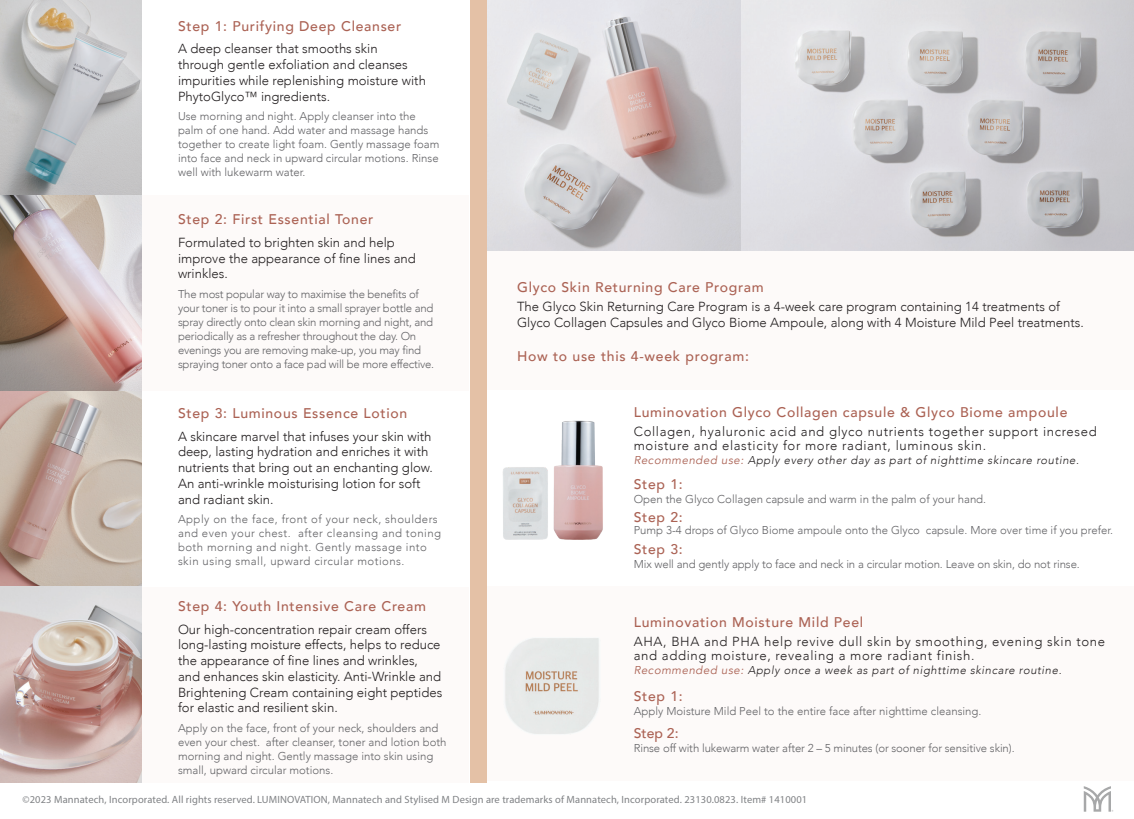
<style>
.page{position:relative;width:1134px;height:819px;background:#fff}
.page>*{position:absolute;margin:0;border:0;box-sizing:border-box;transform-origin:0 0}
.t1{font:500 14px "Avenir";letter-spacing:.05em;color:#ab6254}
.t2{font:300 13.12px/15.8px "Avenir";color:#231f20}
.t3{font:300 13.12px/14px "Avenir";letter-spacing:.05em;color:#231f20}
.t4{font:300 11.38px/14px "Avenir";color:#636366}
.t5{font:300 11.38px/14px "Avenir";letter-spacing:-.02em;color:#636366}
.t6{font:300 11.38px/14px "Avenir";letter-spacing:.04em;color:#636366}
.t7{font:italic 300 11.38px "Avenir";letter-spacing:.05em;color:#231f20}
.t8{font:10.5px "Myriad Pro";letter-spacing:.01em;color:#808285}
.s1{font-weight:400;color:#ab6254}
.s2{font-style:normal}
</style>
<div class="page">
<div style="left:133px;top:587px;width:336px;height:196px;background:#fdfaf9"></div>
<div style="left:133px;top:195px;width:336px;height:196px;background:#fdfaf9"></div>
<div style="left:478px;top:587px;width:656px;height:194px;background:#fdfaf9"></div>
<div style="left:486px;top:251px;width:648px;height:138px;background:#fdfaf9"></div>
<img style="left:486px;top:0;width:648px;height:251px">
<img style="left:486px;top:402px;width:117px;height:162px">
<img style="left:486px;top:617px;width:113px;height:134px">
<svg style="left:1084px;top:786px;width:29px;height:26px"></svg>
<img style="left:0;top:0;width:141px;height:195px">
<svg style="left:0;top:195px;width:141px;height:196px;background:#b9a59f"></svg>
<svg style="left:0;top:391px;width:141px;height:196px;background:#c3b0a6"></svg>
<svg style="left:0;top:587px;width:141px;height:196px;background:#c8b0aa"></svg>
<div style="left:470px;top:0;width:16px;height:783px;background:#e4c1a6"></div>
<p class="t1" style="left:178px;top:14px;width:225px">Step 1: Purifying Deep Cleanser</p>
<p class="t2" style="left:178px;top:41px;width:249px">A deep cleanser that smooths skin through gentle exfoliation and cleanses impurities while replenishing moisture with PhytoGlyco™ ingredients.</p>
<p class="t4" style="left:178px;top:109px;width:263px">Use morning and night. Apply cleanser into the palm of one hand. Add water and massage hands together to create light foam. Gently massage foam into face and neck in upward circular motions. Rinse well with lukewarm water.</p>
<p class="t1" style="left:178px;top:207px;width:197px">Step 2: First Essential Toner</p>
<p class="t2" style="left:178px;top:234px;width:239px">Formulated to brighten skin and help improve the appearance of fine lines and wrinkles.</p>
<p class="t5" style="left:178px;top:287px;width:258px">The most popular way to maximise the benefits of your toner is to pour it into a small sprayer bottle and spray directly onto clean skin morning and night, and periodically as a refresher throughout the day. On evenings you are removing make-up, you may find spraying toner onto a face pad will be more effective.</p>
<p class="t1" style="left:178px;top:401px;width:231px">Step 3: Luminous Essence Lotion</p>
<p class="t2" style="left:178px;top:428px;width:256px">A skincare marvel that infuses your skin with deep, lasting hydration and enriches it with nutrients that bring out an enchanting glow.<br>An anti-wrinkle moisturising lotion for soft and radiant skin.</p>
<p class="t6" style="left:178px;top:512px;width:265px">Apply on the face, front of your neck, shoulders and even your chest. after cleansing and toning both morning and night. Gently massage into skin using small, upward circular motions.</p>
<p class="t1" style="left:178px;top:594px;width:249px">Step 4: Youth Intensive Care Cream</p>
<p class="t2" style="left:178px;top:621px;width:266px">Our high-concentration repair cream offers long-lasting moisture effects, helps to reduce the appearance of fine lines and wrinkles, and enhances skin elasticity. Anti-Wrinkle and Brightening Cream containing eight peptides for elastic and resilient skin.</p>
<p class="t4" style="left:178px;top:721px;width:270px">Apply on the face, front of your neck, shoulders and even your chest. after cleanser, toner and lotion both morning and night. Gently massage into skin using small, upward circular motions.</p>
<p class="t1" style="left:517px;top:275px;width:248px">Glyco Skin Returning Care Program</p>
<p class="t2" style="left:517px;top:299px;width:568px">The Glyco Skin Returning Care Program is a 4-week care program containing 14 treatments of<br>Glyco Collagen Capsules and Glyco Biome Ampoule, along with 4 Moisture Mild Peel treatments.</p>
<p class="t1" style="left:517px;top:344px;width:233px">How to use this 4-week program:</p>
<p class="t1" style="left:634px;top:400px;width:435px">Luminovation Glyco Collagen capsule &amp; Glyco Biome ampoule</p>
<p class="t3" style="left:634px;top:424px;width:464px">Collagen, hyaluronic acid and glyco nutrients together support incresed moisture and elasticity for more radiant, luminous skin.</p>
<p class="t7" style="left:634px;top:453px;width:447px"><span class="s1">Recommended use:</span> Apply every other day as part of nighttime skincare routine<span class="s2">.</span></p>
<p class="t1" style="left:634px;top:472px;width:51px">Step 1:</p>
<p class="t4" style="left:634px;top:492px;width:354px">Open the Glyco Collagen capsule and warm in the palm of your hand.</p>
<p class="t1" style="left:634px;top:505px;width:51px">Step 2:</p>
<p class="t4" style="left:634px;top:523px;width:481px">Pump 3-4 drops of Glyco Biome ampoule onto the Glyco capsule. More over time if you prefer.</p>
<p class="t1" style="left:634px;top:537px;width:51px">Step 3:</p>
<p class="t4" style="left:634px;top:557px;width:448px">Mix well and gently apply to face and neck in a circular motion. Leave on skin, do not rinse.</p>
<p class="t1" style="left:634px;top:610px;width:231px">Luminovation Moisture Mild Peel</p>
<p class="t3" style="left:634px;top:634px;width:473px">AHA, BHA and PHA help revive dull skin by smoothing, evening skin tone and adding moisture, revealing a more radiant finish.</p>
<p class="t7" style="left:634px;top:663px;width:429px"><span class="s1">Recommended use:</span> Apply once a week as part of nighttime skincare routine<span class="s2">.</span></p>
<p class="t1" style="left:634px;top:684px;width:51px">Step 1:</p>
<p class="t4" style="left:634px;top:704px;width:349px">Apply Moisture Mild Peel to the entire face after nighttime cleansing.</p>
<p class="t1" style="left:634px;top:721px;width:46px">Step 2:</p>
<p class="t4" style="left:634px;top:741px;width:382px">Rinse off with lukewarm water after 2 – 5 minutes (or sooner for sensitive skin).</p>
<p class="t8" style="left:23px;top:793px;width:786px">©2023 Mannatech, Incorporated. All rights reserved. LUMINOVATION, Mannatech and Stylised M Design are trademarks of Mannatech, Incorporated. 23130.0823. Item# 1410001</p>
</div>
